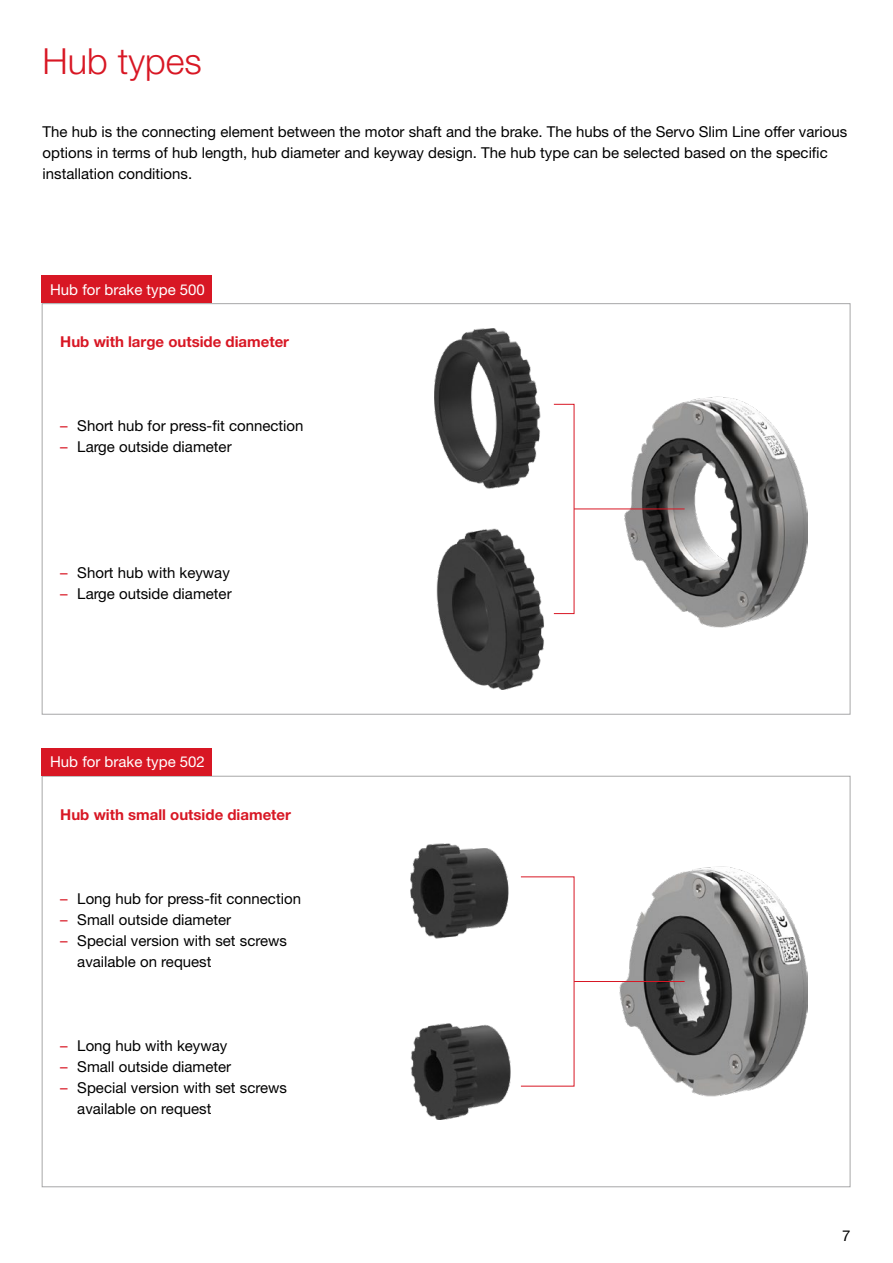
<style>
.page{position:relative;width:893px;height:1263px;background:#fff}
.page>*{position:absolute;margin:0;border:0;box-sizing:border-box;transform-origin:0 0}
.t1{font:300 36px "Helvetica Neue LT Pro";color:#d81724}
.t2{font:15px/21px "Helvetica Neue LT Pro";color:#000}
.t3{font:700 15px "Helvetica Neue LT Pro";color:#d81724}
.t4{font:15px "Helvetica Neue LT Pro";color:#fff}
.s1{color:#d81724}
</style>
<div class="page">
<img style="left:411px;top:844px;width:397px;height:275px">
<div style="left:42px;top:276px;width:170px;height:27px;background:#d81724"></div>
<div style="left:42px;top:748px;width:170px;height:28px;background:#d81724"></div>
<img style="left:434px;top:329px;width:374px;height:360px">
<hr style="left:574px;top:981px;width:111px;height:1px;background:#d81724">
<hr style="left:574px;top:509px;width:111px;height:1px;background:#d81724">
<h1 class="t1" style="left:43px;top:39px;width:161px">Hub types</h1>
<p class="t2" style="left:43px;top:121px;width:806px">The hub is the connecting element between the motor shaft and the brake. The hubs of the Servo Slim Line offer various options in terms of hub length, hub diameter and keyway design. The hub type can be selected based on the specific installation conditions.</p>
<p class="t4" style="left:50px;top:280px;width:156px">Hub for brake type 500</p>
<p class="t3" style="left:60px;top:332px;width:230px">Hub with large outside diameter</p>
<p class="t2" style="left:60px;top:415px;width:245px"><span class="s1">–</span> Short hub for press-fit connection</p>
<p class="t2" style="left:60px;top:436px;width:173px"><span class="s1">–</span> Large outside diameter</p>
<p class="t2" style="left:60px;top:562px;width:171px"><span class="s1">–</span> Short hub with keyway</p>
<p class="t2" style="left:60px;top:583px;width:173px"><span class="s1">–</span> Large outside diameter</p>
<p class="t4" style="left:50px;top:753px;width:156px">Hub for brake type 502</p>
<p class="t3" style="left:60px;top:805px;width:232px">Hub with small outside diameter</p>
<p class="t2" style="left:60px;top:887px;width:242px"><span class="s1">–</span> Long hub for press-fit connection</p>
<p class="t2" style="left:60px;top:908px;width:172px"><span class="s1">–</span> Small outside diameter</p>
<p class="t2" style="left:77px;top:929px;width:211px;text-indent:-17px"><span class="s1">–</span> Special version with set screws available on request</p>
<p class="t2" style="left:60px;top:1034px;width:169px"><span class="s1">–</span> Long hub with keyway</p>
<p class="t2" style="left:60px;top:1055px;width:172px"><span class="s1">–</span> Small outside diameter</p>
<p class="t2" style="left:77px;top:1076px;width:211px;text-indent:-17px"><span class="s1">–</span> Special version with set screws available on request</p>
<p class="t2" style="left:842px;top:1225px;width:10px">7</p>
</div>
